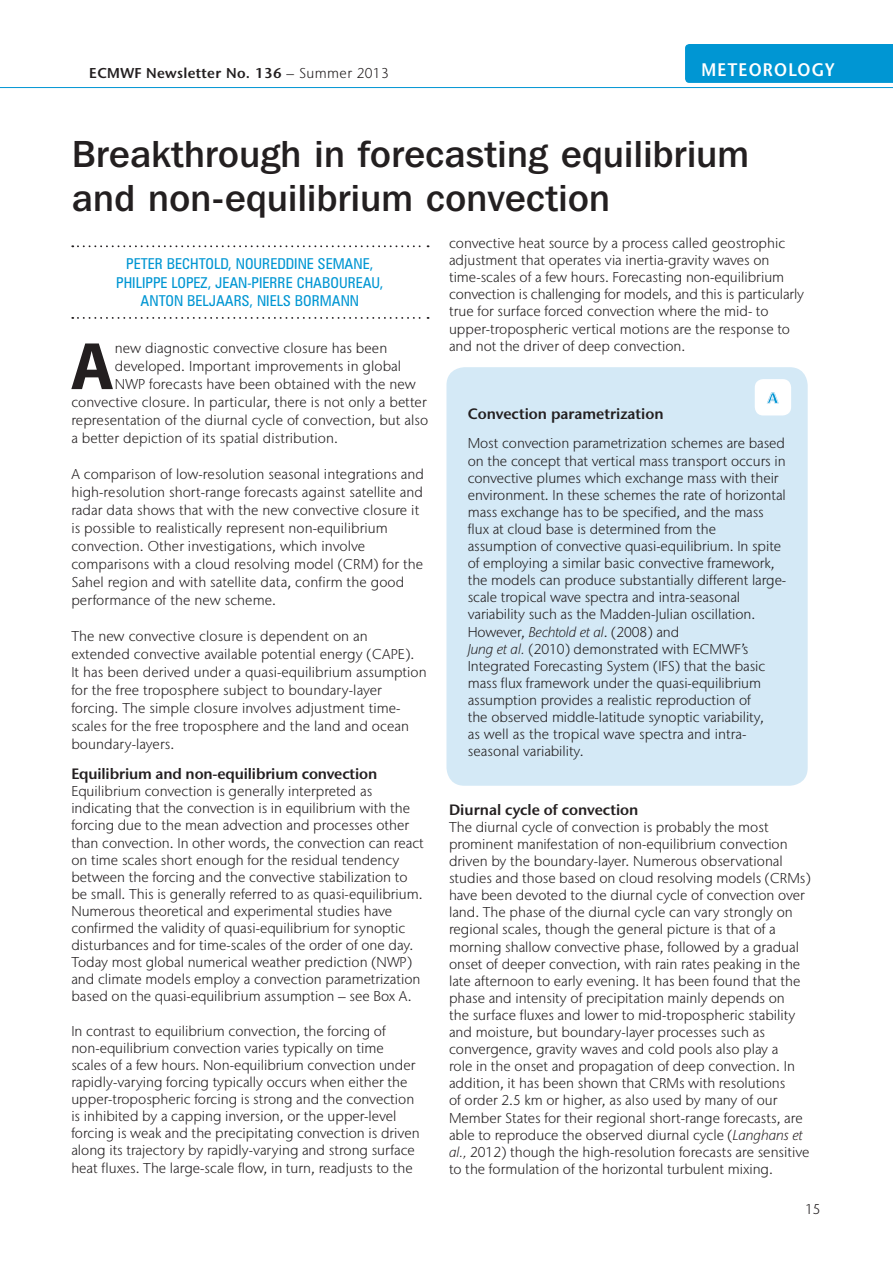
<style>
.page{position:relative;width:893px;height:1263px;background:#fff}
.page>*{position:absolute;margin:0;border:0;box-sizing:border-box;transform-origin:0 0}
.t1{font:700 67.65px "Myriad Pro";color:#231f20}
.t2{font:500 37.5px/43.5px "Franklin Gothic IT Cby BT";letter-spacing:.01em;color:#231f20}
.t3{font:600 18.15px "Stone Sans IIITC Pro";letter-spacing:.075em;color:#fff;scale:.91 1}
.t4{font:condensed 15px/18px "Zurich BT";color:#0096d3;text-align:center}
.t5{font:600 15px "Stone Sans IIITC Pro";letter-spacing:-.01em;color:#231f20}
.t6{font:800 15px "Stone Sans IIITC Pro";color:#0096d3}
.t7{font:300 14.25px/17.1px "Stone Sans IIITC Pro";color:#231f20}
.t8{font:600 14.25px "Stone Sans IIITC Pro";letter-spacing:.025em;color:#231f20}
.s1{font-weight:300}
.s2{font-style:italic}
</style>
<div class="page">
<div style="left:685px;top:44px;width:208px;height:39px;background:#0096d3"></div>
<hr style="left:0;top:87px;width:893px;height:1px;background:#0096d3">
<svg style="left:72px;top:245px;width:357px;height:2px"></svg>
<svg style="left:72px;top:317px;width:357px;height:2px"></svg>
<div style="left:446px;top:367px;width:362px;height:419px;background:#d4e9f6;border-radius:18px"></div>
<div style="left:755px;top:379px;width:36px;height:36px;background:#fff;border-radius:9px"></div>
<svg style="left:767px;top:392px;width:12px;height:12px"></svg>
<p class="t8" style="left:89px;top:64px;width:301px">ECMWF Newsletter No. 136 <span class="s1">– Summer 2013</span></p>
<p class="t3" style="left:701px;top:58px;width:147px">METEOrOlOgy</p>
<h2 class="t2" style="left:72px;top:132px;width:678px">Breakthrough in forecasting equilibrium and non-equilibrium convection</h2>
<p class="t7" style="left:449px;top:234px;width:357px">convective heat source by a process called geostrophic adjustment that operates via inertia-gravity waves on time-scales of a few hours. Forecasting non-equilibrium convection is challenging for models, and this is particularly true for surface forced convection where the mid- to upper-tropospheric vertical motions are the response to and not the driver of deep convection.</p>
<p class="t4" style="left:116px;top:255px;width:269px">PETER BECHTOLD, NOUREDDINE SEMANE,<br>PHILIPPE LOPEZ, JEAN-PIERRE CHABOUREAU,<br>ANTON BELJAARS, NIELS BORMANN</p>
<h1 class="t1" style="left:70px;top:322px;width:46px">A</h1>
<p class="t7" style="left:115px;top:339px;width:274px">new diagnostic convective closure has been</p>
<p class="t7" style="left:115px;top:357px;width:288px">developed. Important improvements in global</p>
<p class="t7" style="left:115px;top:375px;width:302px">NWP forecasts have been obtained with the new</p>
<p class="t7" style="left:71px;top:393px;width:357px">convective closure. In particular, there is not only a better</p>
<p class="t7" style="left:71px;top:411px;width:358px">representation of the diurnal cycle of convection, but also</p>
<p class="t7" style="left:71px;top:429px;width:268px">a better depiction of its spatial distribution.</p>
<p class="t7" style="left:71px;top:465px;width:354px;line-height:18px">A comparison of low-resolution seasonal integrations and high-resolution short-range forecasts against satellite and radar data shows that with the new convective closure it is possible to realistically represent non-equilibrium convection. Other investigations, which involve comparisons with a cloud resolving model (CRM) for the Sahel region and with satellite data, confirm the good performance of the new scheme.</p>
<p class="t7" style="left:71px;top:627px;width:357px;line-height:18px">The new convective closure is dependent on an extended convective available potential energy (CAPE).<br>It has been derived under a quasi-equilibrium assumption for the free troposphere subject to boundary-layer forcing. The simple closure involves adjustment time&shy;scales for the free troposphere and the land and ocean boundary-layers.</p>
<p class="t5" style="left:71px;top:764px;width:307px">Equilibrium and non-equilibrium convection</p>
<p class="t7" style="left:71px;top:783px;width:354px">Equilibrium convection is generally interpreted as indicating that the convection is in equilibrium with the forcing due to the mean advection and processes other than convection. In other words, the convection can react on time scales short enough for the residual tendency between the forcing and the convective stabilization to be small. This is generally referred to as quasi-equilibrium.<br>Numerous theoretical and experimental studies have confirmed the validity of quasi-equilibrium for synoptic disturbances and for time-scales of the order of one day.<br>Today most global numerical weather prediction (NWP) and climate models employ a convection parametrization based on the quasi-equilibrium assumption – see Box A.</p>
<p class="t7" style="left:71px;top:1022px;width:350px">In contrast to equilibrium convection, the forcing of non-equilibrium convection varies typically on time scales of a few hours. Non-equilibrium convection under rapidly-varying forcing typically occurs when either the upper-tropospheric forcing is strong and the convection is inhibited by a capping inversion, or the upper-level forcing is weak and the precipitating convection is driven along its trajectory by rapidly-varying and strong surface heat fluxes. The large-scale flow, in turn, readjusts to the</p>
<p class="t6" style="left:767px;top:388px;width:12px">A</p>
<p class="t5" style="left:468px;top:404px;width:197px">Convection parametrization</p>
<p class="t7" style="left:468px;top:435px;width:320px">Most convection parametrization schemes are based on the concept that vertical mass transport occurs in convective plumes which exchange mass with their environment. In these schemes the rate of horizontal mass exchange has to be specified, and the mass flux at cloud base is determined from the assumption of convective quasi-equilibrium. In spite of employing a similar basic convective framework, the models can produce substantially different large&shy;scale tropical wave spectra and intra-seasonal variability such as the Madden-Julian oscillation.<br>However, <span class="s2">Bechtold et al</span>. (2008) and<br><span class="s2">Jung et al.</span> (2010) demonstrated with ECMWF’s Integrated Forecasting System (IFS) that the basic mass flux framework under the quasi-equilibrium assumption provides a realistic reproduction of<br>the observed middle-latitude synoptic variability,<br>as well as the tropical wave spectra and intra&shy;seasonal variability.</p>
<p class="t5" style="left:449px;top:800px;width:191px">Diurnal cycle of convection</p>
<p class="t7" style="left:449px;top:818px;width:363px">The diurnal cycle of convection is probably the most prominent manifestation of non-equilibrium convection driven by the boundary-layer. Numerous observational studies and those based on cloud resolving models (CRMs) have been devoted to the diurnal cycle of convection over land. The phase of the diurnal cycle can vary strongly on regional scales, though the general picture is that of a morning shallow convective phase, followed by a gradual onset of deeper convection, with rain rates peaking in the late afternoon to early evening. It has been found that the phase and intensity of precipitation mainly depends on<br>the surface fluxes and lower to mid-tropospheric stability and moisture, but boundary-layer processes such as convergence, gravity waves and cold pools also play a<br>role in the onset and propagation of deep convection. In addition, it has been shown that CRMs with resolutions<br>of order 2.5 km or higher, as also used by many of our Member States for their regional short-range forecasts, are able to reproduce the observed diurnal cycle (<span class="s2">Langhans et al.,</span> 2012) though the high-resolution forecasts are sensitive to the formulation of the horizontal turbulent mixing.</p>
<p class="t7" style="left:805px;top:1200px;width:17px">15</p>
</div>
